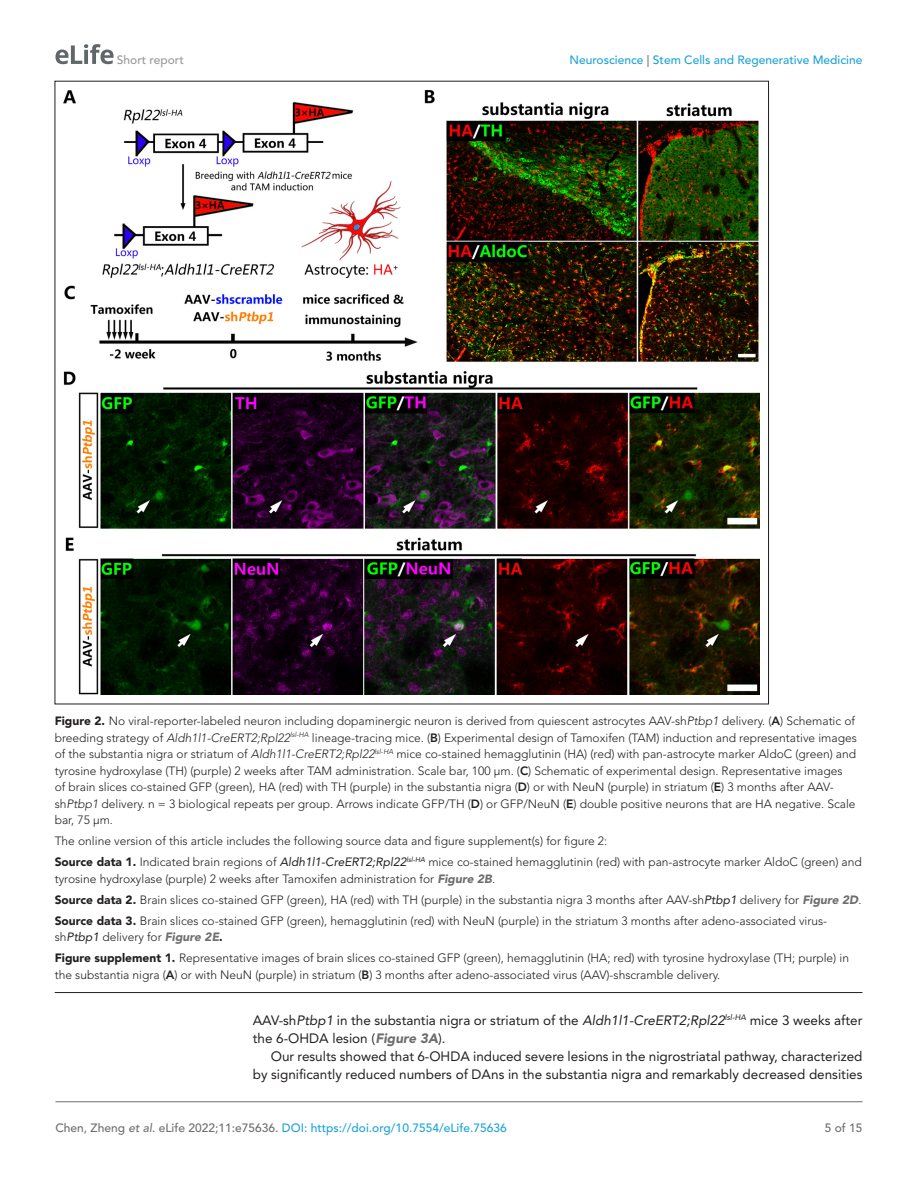
<style>
.page{position:relative;width:918px;height:1188px;background:#fff}
.page>*{position:absolute;margin:0;border:0;box-sizing:border-box;transform-origin:0 0}
.t1{font:13.5px/18px "Avenir LT Std";color:#231f20}
.t2{font:300 12px/16.5px "Avenir LT Std";color:#231f20}
.t3{font:500 12px "Avenir LT Std";color:#1ea4d7}
.t4{font:500 12px "Avenir LT Std";color:#9a9a9a}
.t5{font:500 12px "Avenir LT Std";color:#6e6e70}
.s1{color:#6e6e70}
.s2{font-weight:900}
.s3{font-style:italic}
.s4{font-weight:800}
.s5{font-weight:400;font-style:italic}
.s6{font-weight:900;font-style:italic;color:#6e6e70}
.s7{font-style:italic;color:#6e6e70}
</style>
<div class="page">
<svg style="left:55px;top:44px;width:59px;height:20px"></svg>
<hr style="left:56px;top:1101px;width:806px;height:1px;background:#6e6e70">
<hr style="left:55px;top:992px;width:807px;height:1px;background:#231f20">
<img style="left:64px;top:90px;width:696px;height:605px">
<p class="t4" style="left:117px;top:53px;width:68px">Short report</p>
<p class="t3" style="left:570px;top:53px;width:294px">Neuroscience <span class="s1">|</span> Stem Cells and Regenerative Medicine</p>
<p class="t2" style="left:55px;top:713px;width:804px"><span class="s2">Figure 2.</span> No viral-reporter-labeled neuron including dopaminergic neuron is derived from quiescent astrocytes AAV-sh<span class="s3">Ptbp1</span> delivery. (<span class="s4">A</span>) Schematic of breeding strategy of <span class="s3">Aldh1l1-CreERT2;Rpl22</span><sup>lsl-HA</sup> lineage-tracing mice. (<span class="s4">B</span>) Experimental design of Tamoxifen (TAM) induction and representative images of the substantia nigra or striatum of <span class="s3">Aldh1l1-CreERT2;Rpl22</span><sup>lsl-HA</sup> mice co-stained hemagglutinin (HA) (red) with pan-astrocyte marker AldoC (green) and tyrosine hydroxylase (TH) (purple) 2 weeks after TAM administration. Scale bar, 100 μm. (<span class="s4">C</span>) Schematic of experimental design. Representative images<br>of brain slices co-stained GFP (green), HA (red) with TH (purple) in the substantia nigra (<span class="s4">D</span>) or with NeuN (purple) in striatum (<span class="s4">E</span>) 3 months after AAV&shy;sh<span class="s3">Ptbp1</span> delivery. n = 3 biological repeats per group. Arrows indicate GFP/TH (<span class="s4">D</span>) or GFP/NeuN (<span class="s4">E</span>) double positive neurons that are HA negative. Scale bar, 75 μm.</p>
<p class="t2" style="left:55px;top:831px;width:809px;line-height:21px">The online version of this article includes the following source data and figure supplement(s) for figure 2:<br><span class="s2">Source data 1.</span> Indicated brain regions of <span class="s5">Aldh1l1-CreERT2;Rpl22</span><sup>lsl-HA</sup> mice co-stained hemagglutinin (red) with pan-astrocyte marker AldoC (green) and</p>
<p class="t2" style="left:55px;top:868px;width:808px;line-height:21px">tyrosine hydroxylase (purple) 2 weeks after Tamoxifen administration for <span class="s6">Figure 2B</span>.<br><span class="s2">Source data 2.</span> Brain slices co-stained GFP (green), HA (red) with TH (purple) in the substantia nigra 3 months after AAV-sh<span class="s5">Ptbp1</span> delivery for <span class="s6">Figure 2D</span>.<br><span class="s2">Source data 3.</span> Brain slices co-stained GFP (green), hemagglutinin (red) with NeuN (purple) in the striatum 3 months after adeno-associated virus-</p>
<p class="t2" style="left:55px;top:927px;width:796px;line-height:21px">sh<span class="s5">Ptbp1</span> delivery for <span class="s6">Figure 2E</span><span class="s2">.<br>Figure supplement 1.</span> Representative images of brain slices co-stained GFP (green), hemagglutinin (HA; red) with tyrosine hydroxylase (TH; purple) in</p>
<p class="t2" style="left:55px;top:966px;width:667px">the substantia nigra (<span class="s4">A</span>) or with NeuN (purple) in striatum (<span class="s4">B</span>) 3 months after adeno-associated virus (AAV)-shscramble delivery.</p>
<p class="t1" style="left:253px;top:1012px;width:611px">AAV-sh<span class="s3">Ptbp1</span> in the substantia nigra or striatum of the <span class="s3">Aldh1l1-CreERT2;Rpl22</span><sup>lsl-HA</sup> mice 3 weeks after the 6-OHDA lesion (<span class="s6">Figure 3A</span>).</p>
<p class="t1" style="left:253px;top:1048px;width:611px;text-align:right">Our results showed that 6-OHDA induced severe lesions in the nigrostriatal pathway, characterized by significantly reduced numbers of DAns in the substantia nigra and remarkably decreased densities</p>
<p class="t3" style="left:56px;top:1121px;width:453px"><span class="s1">Chen, Zheng</span> <span class="s7">et al</span><span class="s1">. eLife 2022;11:e75636.</span> DOI: https://doi.org/10.7554/eLife.75636</p>
<p class="t5" style="left:825px;top:1121px;width:39px">5 of 15</p>
</div>
